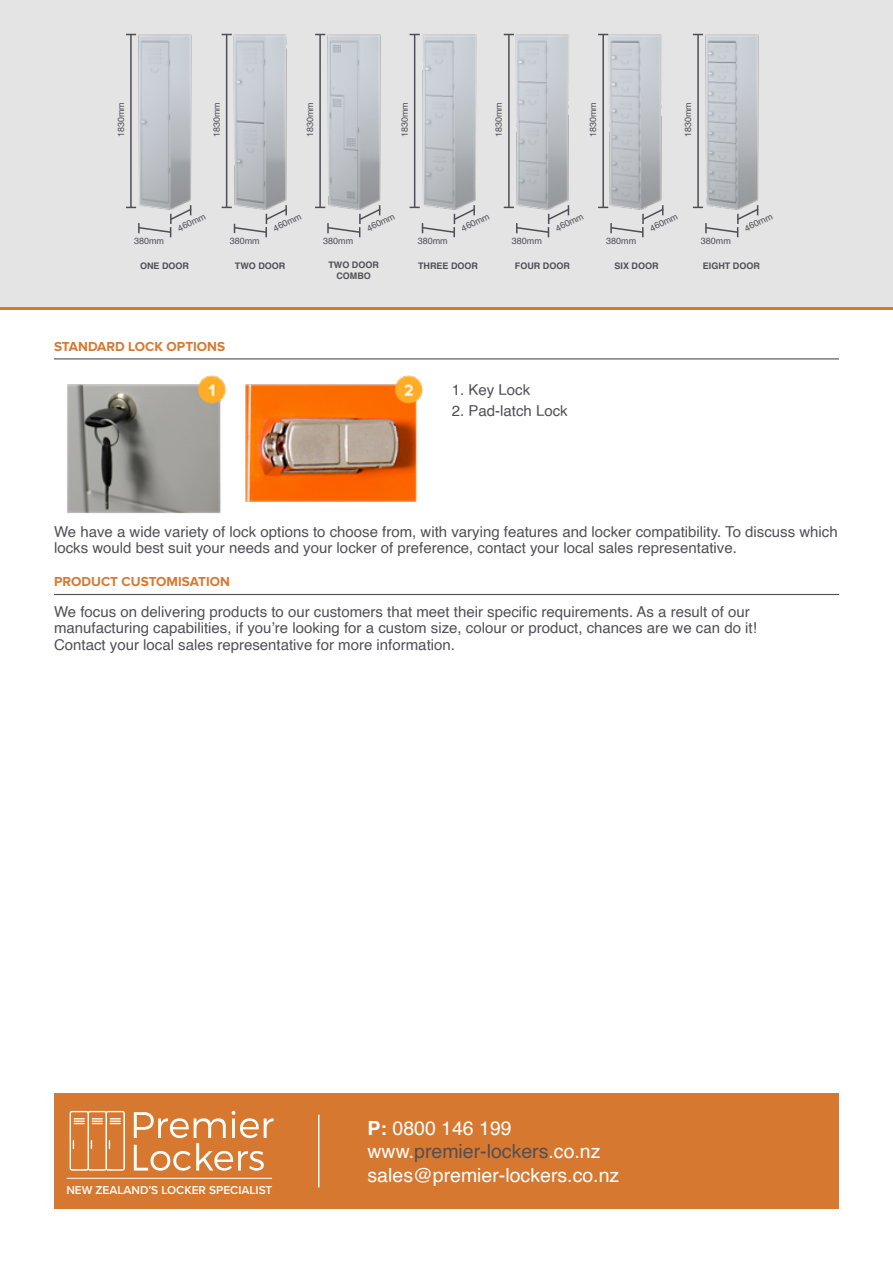
<style>
.page{position:relative;width:893px;height:1263px;background:#fff}
.page>*{position:absolute;margin:0;border:0;box-sizing:border-box;transform-origin:0 0}
.t1{font:19.5px/23.4px "Helvetica";color:#fff}
.t2{font:15px/16.5px "Helvetica";color:#504f57}
.t3{font:700 13.5px "Proxima Nova";color:#d77830}
.t4{font:600 11.85px "Proxima Nova";color:#fff}
.t5{font:9px "Helvetica";color:#504f57}
.t6{font:700 9px/10.8px "Helvetica";color:#504f57;text-align:center}
.s1{font-weight:700}
.s2{color:#504f57}
</style>
<div class="page">
<div style="left:0;top:0;width:893px;height:309px;background:#e4e4e5"></div>
<div style="left:54px;top:1093px;width:785px;height:116px;background:#d77830"></div>
<hr style="left:54px;top:358px;width:785px;height:1px;background:#504f57">
<hr style="left:54px;top:594px;width:785px;height:1px;background:#504f57">
<img style="left:67px;top:375px;width:356px;height:139px">
<img style="left:128px;top:33px;width:64px;height:172px">
<hr style="left:130px;top:35px;width:2px;height:173px;background:#4e4e56">
<svg style="left:126px;top:205px;width:66px;height:32px"></svg>
<img style="left:224px;top:33px;width:63px;height:172px">
<hr style="left:226px;top:35px;width:1px;height:173px;background:#4e4e56">
<svg style="left:222px;top:205px;width:65px;height:32px"></svg>
<img style="left:317px;top:33px;width:64px;height:172px">
<hr style="left:319px;top:35px;width:2px;height:173px;background:#4e4e56">
<svg style="left:315px;top:205px;width:66px;height:32px"></svg>
<img style="left:411px;top:33px;width:66px;height:172px">
<hr style="left:414px;top:35px;width:1px;height:173px;background:#4e4e56">
<svg style="left:410px;top:205px;width:65px;height:32px"></svg>
<img style="left:506px;top:33px;width:63px;height:172px">
<hr style="left:508px;top:35px;width:2px;height:173px;background:#4e4e56">
<svg style="left:504px;top:205px;width:66px;height:32px"></svg>
<img style="left:600px;top:33px;width:62px;height:172px">
<hr style="left:602px;top:35px;width:2px;height:173px;background:#4e4e56">
<svg style="left:598px;top:205px;width:66px;height:32px"></svg>
<img style="left:695px;top:33px;width:64px;height:172px">
<hr style="left:697px;top:35px;width:2px;height:173px;background:#4e4e56">
<svg style="left:693px;top:205px;width:66px;height:32px"></svg>
<hr style="left:0;top:307px;width:893px;height:3px;background:#d77830">
<hr style="left:318px;top:1115px;width:1px;height:72px;background:#fff">
<svg style="left:134px;top:1111px;width:140px;height:60px"></svg>
<svg style="left:70px;top:1111px;width:55px;height:60px"></svg>
<hr style="left:67px;top:1178px;width:205px;height:1px;background:#fff">
<p class="t5" style="left:114px;top:137px;width:37px;rotate:-90deg">1830mm</p>
<p class="t5" style="left:210px;top:137px;width:37px;rotate:-90deg">1830mm</p>
<p class="t5" style="left:303px;top:137px;width:37px;rotate:-90deg">1830mm</p>
<p class="t5" style="left:398px;top:137px;width:37px;rotate:-90deg">1830mm</p>
<p class="t5" style="left:492px;top:137px;width:37px;rotate:-90deg">1830mm</p>
<p class="t5" style="left:586px;top:137px;width:37px;rotate:-90deg">1830mm</p>
<p class="t5" style="left:681px;top:137px;width:37px;rotate:-90deg">1830mm</p>
<p class="t5" style="left:175px;top:222px;width:32px;rotate:-26deg">460mm</p>
<p class="t6" style="left:140px;top:260px;width:51px">ONE DOOR</p>
<p class="t5" style="left:134px;top:234px;width:32px">380mm</p>
<p class="t5" style="left:271px;top:222px;width:32px;rotate:-26deg">460mm</p>
<p class="t6" style="left:235px;top:260px;width:52px">TWO DOOR</p>
<p class="t5" style="left:230px;top:234px;width:32px">380mm</p>
<p class="t5" style="left:364px;top:222px;width:32px;rotate:-26deg">460mm</p>
<p class="t6" style="left:328px;top:260px;width:52px">TWO DOOR<br>COMBO</p>
<p class="t5" style="left:323px;top:234px;width:32px">380mm</p>
<p class="t5" style="left:459px;top:222px;width:32px;rotate:-26deg">460mm</p>
<p class="t6" style="left:418px;top:260px;width:62px">THREE DOOR</p>
<p class="t5" style="left:418px;top:234px;width:32px">380mm</p>
<p class="t5" style="left:553px;top:222px;width:32px;rotate:-26deg">460mm</p>
<p class="t6" style="left:515px;top:260px;width:56px">FOUR DOOR</p>
<p class="t5" style="left:512px;top:234px;width:32px">380mm</p>
<p class="t5" style="left:647px;top:222px;width:32px;rotate:-26deg">460mm</p>
<p class="t6" style="left:615px;top:260px;width:46px">SIX DOOR</p>
<p class="t5" style="left:606px;top:234px;width:32px">380mm</p>
<p class="t5" style="left:742px;top:222px;width:32px;rotate:-26deg">460mm</p>
<p class="t6" style="left:703px;top:260px;width:59px">EIGHT DOOR</p>
<p class="t5" style="left:701px;top:234px;width:32px">380mm</p>
<p class="t3" style="left:54px;top:339px;width:173px">STANDARD LOCK OPTIONS</p>
<p class="t2" style="left:452px;top:382px;width:80px">1. Key Lock</p>
<p class="t2" style="left:452px;top:403px;width:117px">2. Pad-latch Lock</p>
<p class="t2" style="left:54px;top:524px;width:785px">We have a wide variety of lock options to choose from, with varying features and locker compatibility. To discuss which locks would best suit your needs and your locker of preference, contact your local sales representative.</p>
<p class="t3" style="left:54px;top:574px;width:177px">PRODUCT CUSTOMISATION</p>
<p class="t2" style="left:54px;top:604px;width:704px">We focus on delivering products to our customers that meet their specific requirements. As a result of our manufacturing capabilities, if you’re looking for a custom size, colour or product, chances are we can do it!<br>Contact your local sales representative for more information.</p>
<p class="t4" style="left:66px;top:1181px;width:208px">NEW ZEALAND’S LOCKER SPECIALIST</p>
<h1 class="t1" style="left:368px;top:1117px;width:253px"><span class="s1">P:</span> 0800 146 199 www.<span class="s2">premier-lockers</span>.co.nz sales@premier-lockers.co.nz</h1>
</div>
